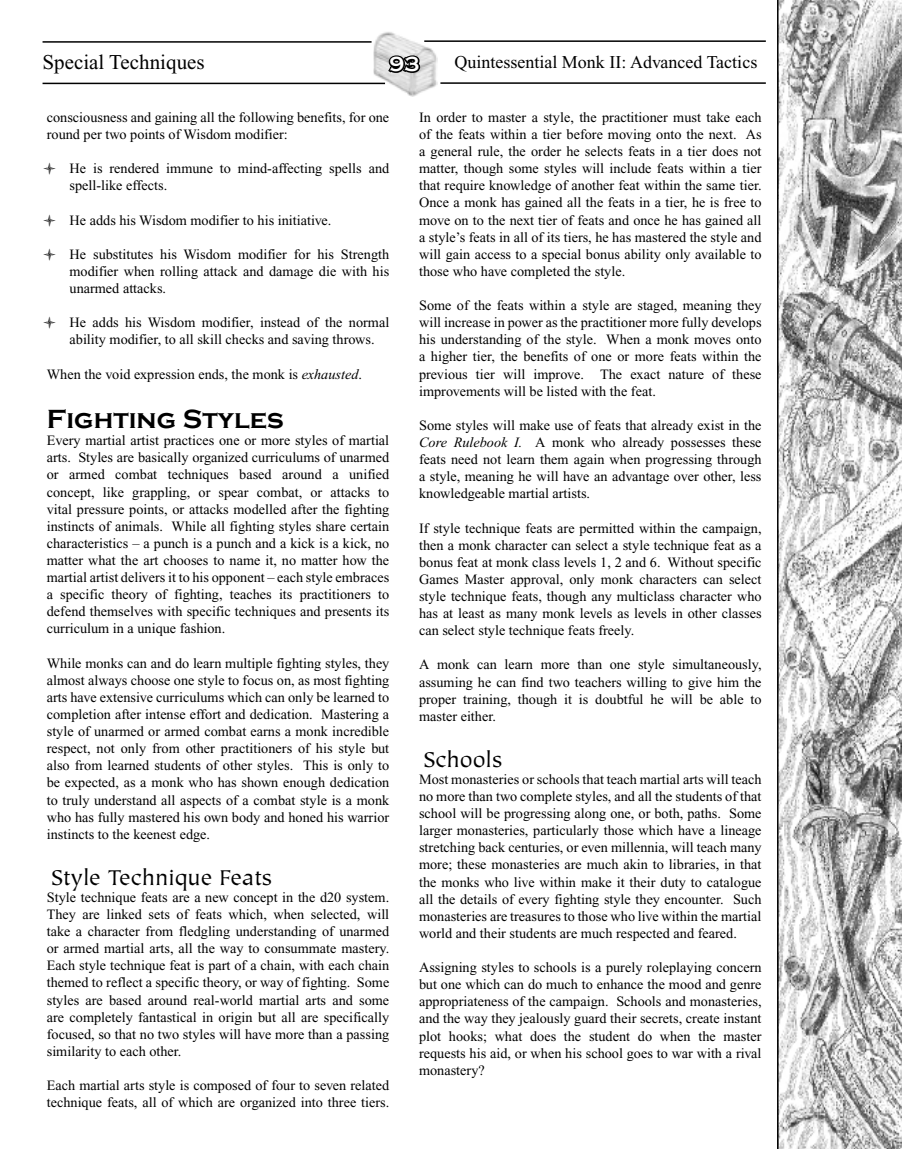
<style>
.page{position:relative;width:902px;height:1149px;background:#fff}
.page>*{position:absolute;margin:0;border:0;box-sizing:border-box;transform-origin:0 0}
.t1{font:700 27px "Copperplate Gothic";color:#000}
.t2{font:24px "Tiepolo";color:#000}
.t3{font:21px "Times New Roman";color:#000}
.t4{font:700 21px "Copperplate Gothic";color:#fff}
.t5{font:18px "Times New Roman";color:#000}
.t6{font:14.25px/17.1px "Times New Roman";color:#000;text-align:justify}
.s1{font-style:italic}
</style>
<div class="page">
<img style="left:373px;top:32px;width:64px;height:65px">
<hr style="left:424px;top:40px;width:341px;height:2px;background:#000">
<hr style="left:440px;top:82px;width:325px;height:2px;background:#000">
<hr style="left:43px;top:83px;width:342px;height:1px;background:#000">
<hr style="left:43px;top:41px;width:328px;height:2px;background:#000">
<svg style="left:386px;top:53px;width:36px;height:22px"></svg>
<svg style="left:777px;top:0;width:124px;height:1148px"></svg>
<h3 class="t3" style="left:43px;top:51px;width:164px">Special Techniques</h3>
<h3 class="t4" style="left:389px;top:53px;width:31px">93</h3>
<p class="t5" style="left:454px;top:52px;width:304px">Quintessential Monk II: Advanced Tactics</p>
<p class="t6" style="left:47px;top:108px;width:344px">consciousness and gaining all the following benefits, for one round per two points of Wisdom modifier:</p>
<p class="t6" style="left:70px;top:160px;width:321px;text-indent:-27px">● He is rendered immune to mind-affecting spells and spell-like effects.</p>
<p class="t6" style="left:43px;top:211px;width:290px">● He adds his Wisdom modifier to his initiative.</p>
<p class="t6" style="left:70px;top:245px;width:321px;text-indent:-27px">● He substitutes his Wisdom modifier for his Strength modifier when rolling attack and damage die with his unarmed attacks.</p>
<p class="t6" style="left:70px;top:314px;width:321px;text-indent:-27px">● He adds his Wisdom modifier, instead of the normal ability modifier, to all skill checks and saving throws.</p>
<p class="t6" style="left:47px;top:365px;width:317px">When the void expression ends, the monk is <span class="s1">exhausted</span>.</p>
<h1 class="t1" style="left:47px;top:404px;width:238px">Fighting Styles</h1>
<p class="t6" style="left:47px;top:432px;width:344px">Every martial artist practices one or more styles of martial arts. Styles are basically organized curriculums of unarmed or armed combat techniques based around a unified concept, like grappling, or spear combat, or attacks to vital pressure points, or attacks modelled after the fighting instincts of animals. While all fighting styles share certain characteristics – a punch is a punch and a kick is a kick, no matter what the art chooses to name it, no matter how the martial artist delivers it to his opponent – each style embraces a specific theory of fighting, teaches its practitioners to defend themselves with specific techniques and presents its curriculum in a unique fashion.</p>
<p class="t6" style="left:47px;top:654px;width:344px">While monks can and do learn multiple fighting styles, they almost always choose one style to focus on, as most fighting arts have extensive curriculums which can only be learned to completion after intense effort and dedication. Mastering a style of unarmed or armed combat earns a monk incredible respect, not only from other practitioners of his style but also from learned students of other styles. This is only to be expected, as a monk who has shown enough dedication to truly understand all aspects of a combat style is a monk who has fully mastered his own body and honed his warrior instincts to the keenest edge.</p>
<h2 class="t2" style="left:51px;top:864px;width:222px">Style Technique Feats</h2>
<p class="t6" style="left:47px;top:888px;width:344px">Style technique feats are a new concept in the d20 system.<br>They are linked sets of feats which, when selected, will take a character from fledgling understanding of unarmed or armed martial arts, all the way to consummate mastery.<br>Each style technique feat is part of a chain, with each chain themed to reflect a specific theory, or way of fighting. Some styles are based around real-world martial arts and some are completely fantastical in origin but all are specifically focused, so that no two styles will have more than a passing similarity to each other.</p>
<p class="t6" style="left:47px;top:1076px;width:344px">Each martial arts style is composed of four to seven related technique feats, all of which are organized into three tiers.</p>
<p class="t6" style="left:419px;top:108px;width:344px">In order to master a style, the practitioner must take each of the feats within a tier before moving onto the next. As a general rule, the order he selects feats in a tier does not matter, though some styles will include feats within a tier that require knowledge of another feat within the same tier.<br>Once a monk has gained all the feats in a tier, he is free to move on to the next tier of feats and once he has gained all a style’s feats in all of its tiers, he has mastered the style and will gain access to a special bonus ability only available to those who have completed the style.</p>
<p class="t6" style="left:419px;top:297px;width:344px">Some of the feats within a style are staged, meaning they will increase in power as the practitioner more fully develops his understanding of the style. When a monk moves onto a higher tier, the benefits of one or more feats within the previous tier will improve. The exact nature of these improvements will be listed with the feat.</p>
<p class="t6" style="left:419px;top:416px;width:344px">Some styles will make use of feats that already exist in the <span class="s1">Core Rulebook I.</span> A monk who already possesses these feats need not learn them again when progressing through a style, meaning he will have an advantage over other, less knowledgeable martial artists.</p>
<p class="t6" style="left:419px;top:519px;width:344px">If style technique feats are permitted within the campaign, then a monk character can select a style technique feat as a bonus feat at monk class levels 1, 2 and 6. Without specific Games Master approval, only monk characters can select style technique feats, though any multiclass character who has at least as many monk levels as levels in other classes can select style technique feats freely.</p>
<p class="t6" style="left:419px;top:656px;width:344px">A monk can learn more than one style simultaneously, assuming he can find two teachers willing to give him the proper training, though it is doubtful he will be able to master either.</p>
<h2 class="t2" style="left:423px;top:746px;width:81px">Schools</h2>
<p class="t6" style="left:419px;top:770px;width:344px">Most monasteries or schools that teach martial arts will teach no more than two complete styles, and all the students of that school will be progressing along one, or both, paths. Some larger monasteries, particularly those which have a lineage stretching back centuries, or even millennia, will teach many more; these monasteries are much akin to libraries, in that the monks who live within make it their duty to catalogue all the details of every fighting style they encounter. Such monasteries are treasures to those who live within the martial world and their students are much respected and feared.</p>
<p class="t6" style="left:419px;top:958px;width:344px">Assigning styles to schools is a purely roleplaying concern but one which can do much to enhance the mood and genre appropriateness of the campaign. Schools and monasteries, and the way they jealously guard their secrets, create instant plot hooks; what does the student do when the master requests his aid, or when his school goes to war with a rival monastery?</p>
</div>
